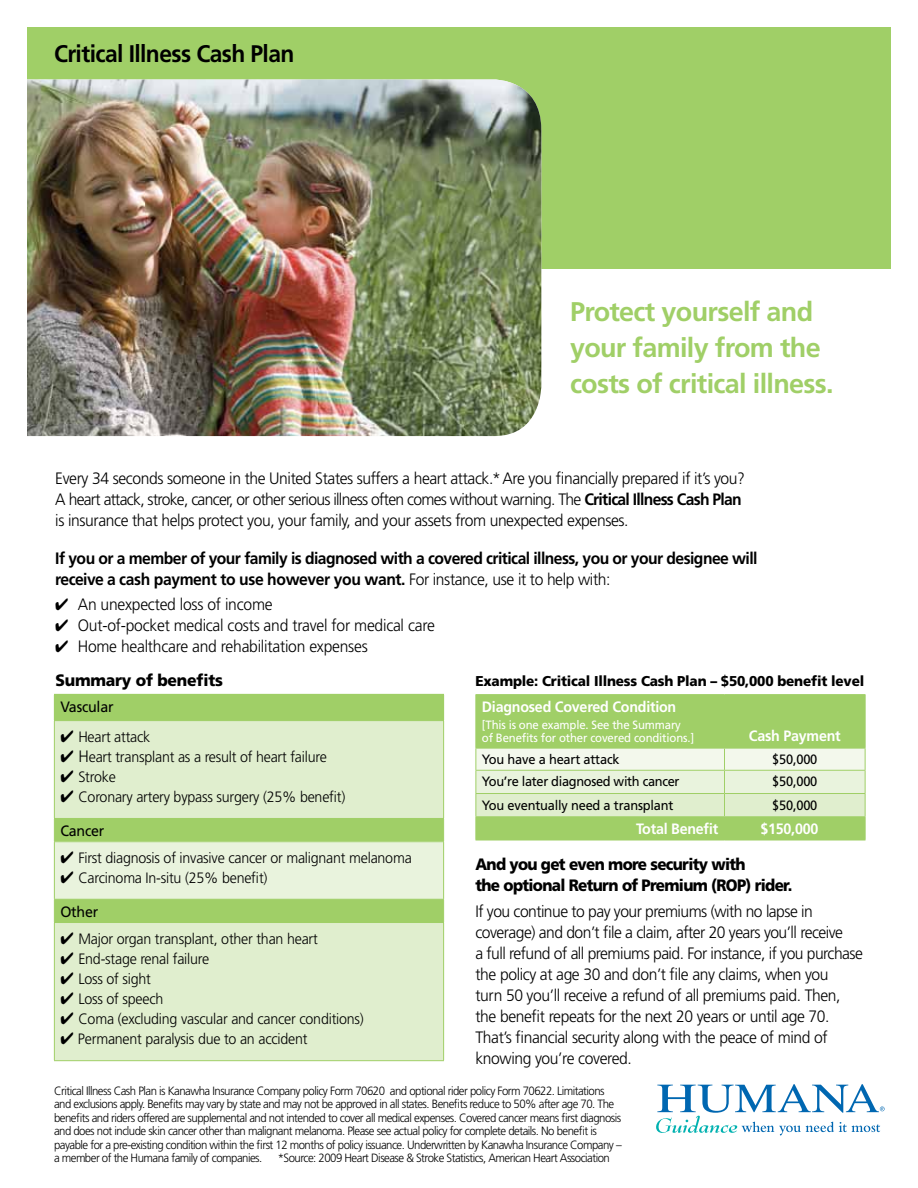
<style>
.page{position:relative;width:918px;height:1188px;background:#fff}
.page>*{position:absolute;margin:0;border:0;box-sizing:border-box;transform-origin:0 0}
.t1{font:700 27px/36px "Frutiger";letter-spacing:-.025em;color:#a0cf67}
.t2{font:700 24px "Frutiger";letter-spacing:-.025em;color:#000;scale:.95 1}
.t3{font:300 16.5px/21px "Frutiger";letter-spacing:-.025em;color:#000;scale:.95 1}
.t4{font:700 16.5px/21px "Frutiger";letter-spacing:-.035em;color:#000;scale:.95 1}
.t5{font:900 16.5px/21px "Frutiger";letter-spacing:-.045em;color:#000;scale:.92 1}
.t6{font:900 16.5px "Frutiger";letter-spacing:-.015em;color:#000;scale:.95 1}
.t7{font:300 15px "Frutiger";letter-spacing:-.015em;color:#000;scale:.95 1}
.t8{font:700 15px "Frutiger";letter-spacing:-.015em;color:#fff;scale:.95 1}
.t9{font:15px "Frutiger";letter-spacing:-.015em;color:#000;scale:.95 1}
.t10{font:900 14.25px "Frutiger";letter-spacing:-.015em;color:#000;scale:.95 1}
.t11{font:13.5px "Frutiger";letter-spacing:-.015em;color:#000;scale:.95 1}
.t12{font:300 12px/13.5px "Frutiger";letter-spacing:-.045em;color:#000;scale:.95 1}
.t13{font:12px/13.5px "Frutiger";letter-spacing:-.015em;color:#fff;scale:.95 1}
.s1{font-weight:700}
.s2{font-weight:300}
.s3{font-size:16.5px}
</style>
<div class="page">
<div style="left:27px;top:27px;width:864px;height:241px;background:#a0cf67"></div>
<img style="left:27px;top:80px;width:514px;height:356px">
<svg style="left:656px;top:1084px;width:229px;height:51px"></svg>
<div style="left:477px;top:695px;width:388px;height:53px;background:#a0cf67"></div>
<hr style="left:476px;top:694px;width:248px;height:1px;background:#a0cf67">
<hr style="left:476px;top:695px;width:1px;height:53px;background:#a0cf67">
<hr style="left:724px;top:694px;width:142px;height:1px;background:#a0cf67">
<hr style="left:724px;top:695px;width:1px;height:53px;background:#a0cf67">
<hr style="left:865px;top:695px;width:1px;height:53px;background:#a0cf67">
<hr style="left:476px;top:840px;width:248px;height:1px;background:#a0cf67">
<hr style="left:724px;top:840px;width:142px;height:1px;background:#a0cf67">
<svg style="left:476px;top:748px;width:390px;height:92px;background:#d5e9bc"></svg>
<hr style="left:476px;top:816px;width:248px;height:1px;background:#a0cf67">
<hr style="left:724px;top:816px;width:142px;height:1px;background:#a0cf67">
<hr style="left:476px;top:770px;width:248px;height:1px;background:#a0cf67">
<hr style="left:724px;top:770px;width:142px;height:1px;background:#a0cf67">
<hr style="left:476px;top:793px;width:248px;height:1px;background:#a0cf67">
<hr style="left:724px;top:793px;width:142px;height:1px;background:#a0cf67">
<div style="left:54px;top:694px;width:390px;height:27px;background:#a0cf67"></div>
<div style="left:55px;top:721px;width:388px;height:339px;background:#e0eece"></div>
<hr style="left:443px;top:721px;width:1px;height:97px;background:#a0cf67">
<hr style="left:54px;top:721px;width:1px;height:97px;background:#a0cf67">
<hr style="left:443px;top:923px;width:1px;height:137px;background:#a0cf67">
<hr style="left:54px;top:1060px;width:390px;height:1px;background:#a0cf67">
<hr style="left:54px;top:923px;width:1px;height:137px;background:#a0cf67">
<svg style="left:54px;top:818px;width:390px;height:105px;background:#c6e2a5"></svg>
<h2 class="t2" style="left:54px;top:39px;width:255px">Critical Illness Cash Plan</h2>
<h1 class="t1" style="left:570px;top:294px;width:265px">Protect yourself and your family from the costs of critical illness.</h1>
<p class="t3" style="left:55px;top:468px;width:728px">Every 34 seconds someone in the United States suffers a heart attack.* Are you financially prepared if it’s you?<br>A heart attack, stroke, cancer, or other serious illness often comes without warning. The <span class="s1">Critical Illness Cash Plan </span>is insurance that helps protect you, your family, and your assets from unexpected expenses.</p>
<p class="t4" style="left:55px;top:548px;width:741px">If you or a member of your family is diagnosed with a covered critical illness, you or your designee will receive a cash payment to use however you want. <span class="s2">For instance, use it to help with:</span></p>
<p class="t3" style="left:55px;top:594px;width:230px">✔ An unexpected loss of income</p>
<p class="t3" style="left:55px;top:615px;width:401px">✔ Out-of-pocket medical costs and travel for medical care</p>
<p class="t3" style="left:55px;top:636px;width:330px">✔ Home healthcare and rehabilitation expenses</p>
<p class="t10" style="left:476px;top:673px;width:411px">Example: Critical Illness Cash Plan – $50,000 benefit level</p>
<p class="t8" style="left:482px;top:698px;width:206px">Diagnosed Covered Condition</p>
<p class="t13" style="left:482px;top:718px;width:225px">[This is one example. See the Summary of Benefits for other covered conditions.]</p>
<p class="t8" style="left:749px;top:727px;width:98px">Cash Payment</p>
<p class="t11" style="left:482px;top:752px;width:147px">You have a heart attack</p>
<p class="t11" style="left:772px;top:752px;width:49px">$50,000</p>
<p class="t11" style="left:482px;top:774px;width:210px">You’re later diagnosed with cancer</p>
<p class="t11" style="left:772px;top:774px;width:49px">$50,000</p>
<p class="t11" style="left:482px;top:797px;width:203px">You eventually need a transplant</p>
<p class="t11" style="left:772px;top:797px;width:49px">$50,000</p>
<p class="t8" style="left:636px;top:820px;width:88px">Total Benefit</p>
<p class="t8" style="left:760px;top:820px;width:62px">$150,000</p>
<p class="t5" style="left:476px;top:854px;width:346px">And you get even more security with<br>the optional Return of Premium (ROP) rider.</p>
<p class="t3" style="left:476px;top:901px;width:409px">If you continue to pay your premiums (with no lapse in coverage) and don’t file a claim, after 20 years you’ll receive<br>a full refund of all premiums paid. For instance, if you purchase the policy at age 30 and don’t file any claims, when you<br>turn 50 you’ll receive a refund of all premiums paid. Then, the benefit repeats for the next 20 years or until age 70.<br>That’s financial security along with the peace of mind of knowing you’re covered.</p>
<p class="t6" style="left:55px;top:670px;width:178px">Summary of benefits</p>
<p class="t9" style="left:60px;top:698px;width:58px">Vascular</p>
<p class="t7" style="left:60px;top:728px;width:96px">✔ Heart attack</p>
<p class="t7" style="left:60px;top:748px;width:282px">✔ <span class="s3">H</span>eart transplant as a result of heart failure</p>
<p class="t7" style="left:60px;top:768px;width:60px">✔ Stroke</p>
<p class="t7" style="left:60px;top:789px;width:302px">✔ Coronary artery bypass surgery (25% benefit)</p>
<p class="t9" style="left:60px;top:822px;width:48px">Cancer</p>
<p class="t7" style="left:60px;top:849px;width:371px">✔ First diagnosis of invasive cancer or malignant melanoma</p>
<p class="t7" style="left:60px;top:869px;width:220px">✔ Carcinoma In-situ (25% benefit)</p>
<p class="t9" style="left:60px;top:902px;width:41px">Other</p>
<p class="t7" style="left:60px;top:930px;width:273px">✔ Major organ transplant, other than heart</p>
<p class="t7" style="left:60px;top:950px;width:158px">✔ End-stage renal failure</p>
<p class="t7" style="left:60px;top:970px;width:97px">✔ Loss of sight</p>
<p class="t7" style="left:60px;top:991px;width:110px">✔ Loss of speech</p>
<p class="t7" style="left:60px;top:1011px;width:321px">✔ Coma (excluding vascular and cancer conditions)</p>
<p class="t7" style="left:60px;top:1031px;width:262px">✔ Permanent paralysis due to an accident</p>
<p class="t12" style="left:54px;top:1084px;width:599px">Critical Illness Cash Plan is Kanawha Insurance Company policy Form 70620 and optional rider policy Form 70622. Limitations and exclusions apply. Benefits may vary by state and may not be approved in all states. Benefits reduce to 50% after age 70. The benefits and riders offered are supplemental and not intended to cover all medical expenses. Covered cancer means first diagnosis and does not include skin cancer other than malignant melanoma. Please see actual policy for complete details. No benefit is payable for a pre-existing condition within the first 12 months of policy issuance. Underwritten by Kanawha Insurance Company – a member of the Humana family of companies.</p>
<p class="t12" style="left:278px;top:1152px;width:351px">*Source: 2009 Heart Disease &amp; Stroke Statistics, American Heart Association</p>
</div>
